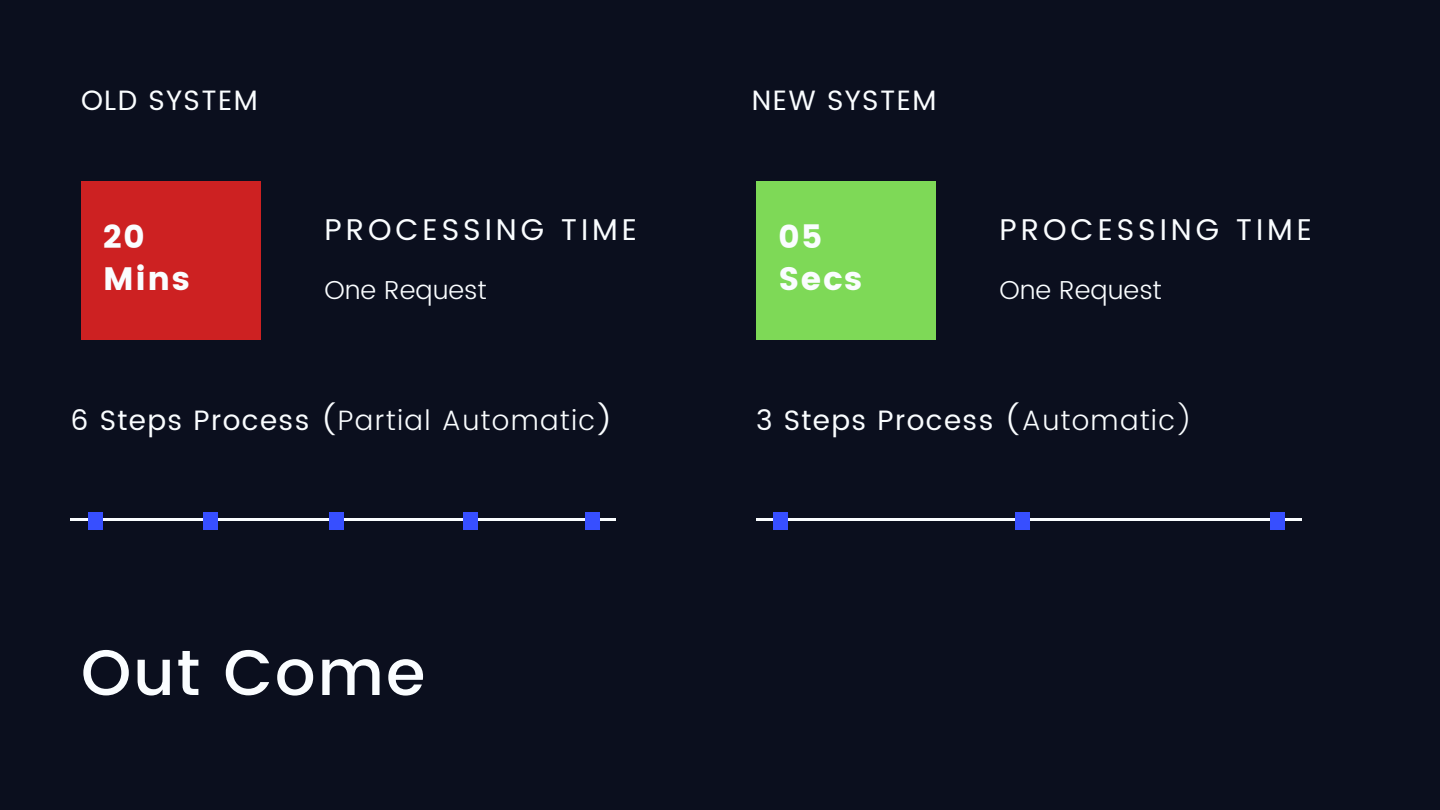
<style>
.page{position:relative;width:1440px;height:810px;background:#0b0f1e}
.page>*{position:absolute;margin:0;border:0;box-sizing:border-box;transform-origin:0 0}
.t1{font:500 64px "Poppins";letter-spacing:.03em;color:#fafdff}
.t2{font:32.4px/41.7px "Poppins";letter-spacing:.05em;color:#fafdff}
.t3{font:30px "Poppins";letter-spacing:.13em;color:#fafdff}
.t4{font:28px "Poppins";letter-spacing:.05em;color:#fafdff}
.t5{font:300 28px "Poppins";letter-spacing:.05em;color:#fafdff}
.t6{font:300 26px "Poppins";color:#fafdff}
.s1{font-weight:400}
.s2{font-weight:300}
</style>
<div class="page">
<div style="left:81px;top:181px;width:180px;height:159px;background:#cd2122"></div>
<div style="left:756px;top:181px;width:180px;height:159px;background:#7ed957"></div>
<hr style="left:71px;top:518px;width:545px;height:2px;background:#fafdff">
<div style="left:88px;top:512px;width:15px;height:17px;background:#374fff"></div>
<div style="left:585px;top:512px;width:15px;height:17px;background:#374fff"></div>
<div style="left:329px;top:512px;width:15px;height:17px;background:#374fff"></div>
<div style="left:203px;top:512px;width:15px;height:17px;background:#374fff"></div>
<div style="left:463px;top:512px;width:15px;height:18px;background:#374fff"></div>
<hr style="left:756px;top:518px;width:545px;height:2px;background:#fafdff">
<div style="left:773px;top:512px;width:15px;height:17px;background:#374fff"></div>
<div style="left:1270px;top:512px;width:15px;height:17px;background:#374fff"></div>
<div style="left:1015px;top:512px;width:15px;height:17px;background:#374fff"></div>
<p class="t4" style="left:81px;top:84px;width:178px">OLD SYSTEM</p>
<p class="t4" style="left:752px;top:84px;width:186px">NEW SYSTEM</p>
<p class="t3" style="left:324px;top:212px;width:314px">PROCESSING TIME</p>
<p class="t2" style="left:103px;top:216px;width:88px">20<br>Mins</p>
<p class="t2" style="left:778px;top:216px;width:85px">05<br>Secs</p>
<p class="t6" style="left:324px;top:275px;width:164px">One Request</p>
<p class="t3" style="left:1000px;top:212px;width:314px">PROCESSING TIME</p>
<p class="t6" style="left:1000px;top:275px;width:164px">One Request</p>
<p class="t5" style="left:71px;top:404px;width:543px"><span class="s1">6 Steps Process (</span>Partial Automatic<span class="s1">)</span></p>
<p class="t4" style="left:756px;top:404px;width:438px">3 Steps Process (<span class="s2">Automatic)</span></p>
<h1 class="t1" style="left:81px;top:635px;width:346px">Out Come</h1>
</div>
